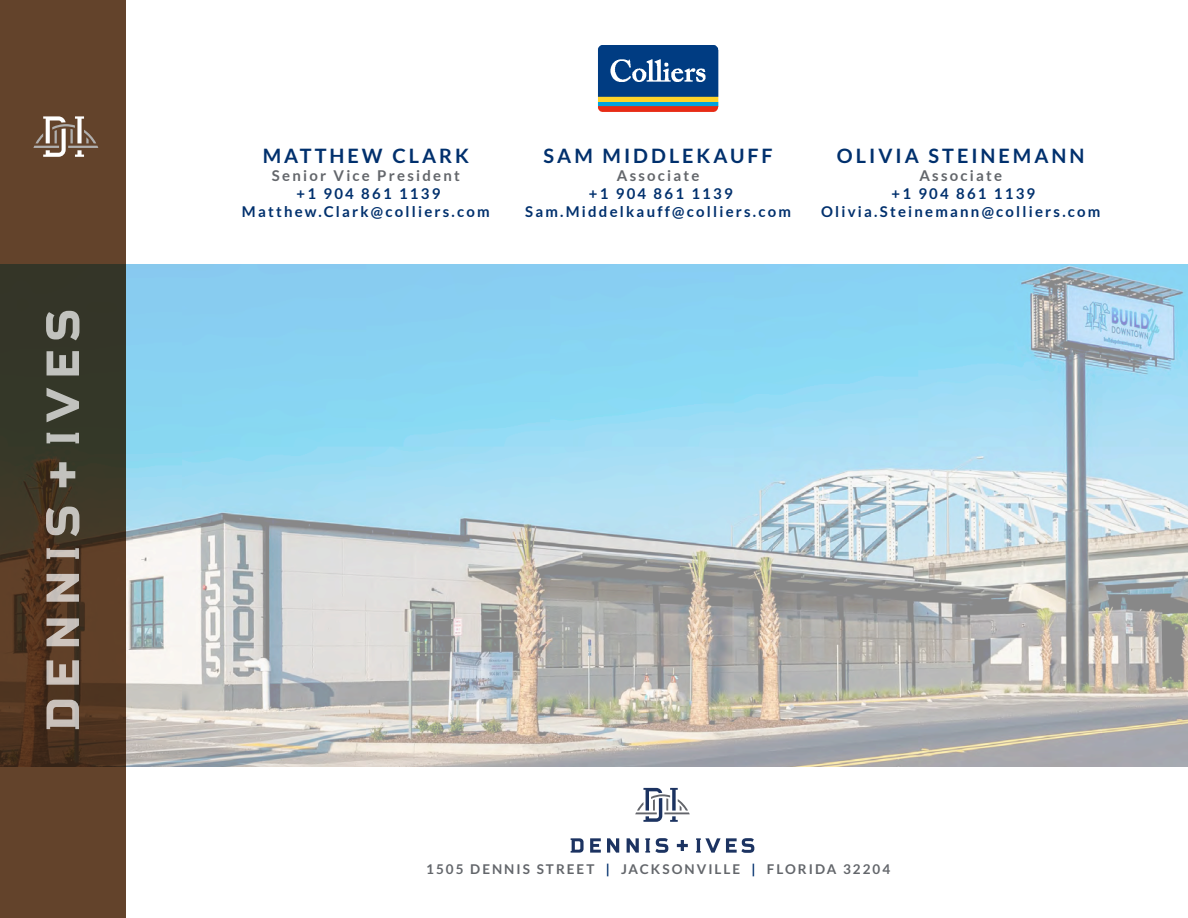
<style>
.page{position:relative;width:1188px;height:918px;background:#fff}
.page>*{position:absolute;margin:0;border:0;box-sizing:border-box;transform-origin:0 0}
.t1{font:700 19.95px "Lato";letter-spacing:.15em;color:#00306d}
.t2{font:700 14.85px/17.9px "Lato";letter-spacing:.15em;color:#00306d;text-align:center}
.t3{font:700 14.85px "Lato";letter-spacing:.15em;color:#63666b}
.t4{font:700 13.5px "Lato";letter-spacing:.15em;color:#63666b}
.s1{color:#00306d}
</style>
<div class="page">
<img style="left:125px;top:265px;width:1063px;height:502px">
<svg style="left:635px;top:788px;width:55px;height:34px"></svg>
<svg style="left:677px;top:840px;width:11px;height:11px"></svg>
<svg style="left:571px;top:838px;width:13px;height:15px"></svg>
<svg style="left:590px;top:838px;width:11px;height:15px"></svg>
<svg style="left:607px;top:838px;width:12px;height:15px"></svg>
<svg style="left:627px;top:838px;width:12px;height:15px"></svg>
<svg style="left:645px;top:838px;width:23px;height:15px"></svg>
<svg style="left:696px;top:838px;width:58px;height:15px"></svg>
<img style="left:598px;top:45px;width:121px;height:67px">
<svg style="left:0;top:0;width:125px;height:918px;background:#523c27"></svg>
<svg style="left:47px;top:388px;width:32px;height:34px"></svg>
<svg style="left:47px;top:351px;width:32px;height:24px"></svg>
<svg style="left:46px;top:311px;width:33px;height:29px"></svg>
<svg style="left:50px;top:462px;width:25px;height:25px"></svg>
<svg style="left:47px;top:700px;width:32px;height:29px"></svg>
<svg style="left:47px;top:660px;width:32px;height:25px"></svg>
<svg style="left:47px;top:618px;width:32px;height:28px"></svg>
<svg style="left:47px;top:574px;width:32px;height:28px"></svg>
<svg style="left:46px;top:507px;width:33px;height:29px"></svg>
<svg style="left:47px;top:548px;width:32px;height:11px"></svg>
<svg style="left:47px;top:433px;width:32px;height:10px"></svg>
<svg style="left:33px;top:116px;width:65px;height:41px;background:#8a7464"></svg>
<h1 class="t1" style="left:263px;top:144px;width:208px">MATTHEW CLARK</h1>
<p class="t3" style="left:272px;top:167px;width:189px">Senior Vice President</p>
<p class="t2" style="left:242px;top:184px;width:249px">+1 904 861 1139<br>Matthew.Clark@colliers.com</p>
<h1 class="t1" style="left:544px;top:144px;width:231px">SAM MIDDLEKAUFF</h1>
<p class="t3" style="left:617px;top:167px;width:84px">Associate</p>
<p class="t2" style="left:525px;top:184px;width:267px">+1 904 861 1139<br>Sam.Middelkauff@colliers.com</p>
<h1 class="t1" style="left:837px;top:144px;width:249px">OLIVIA STEINEMANN</h1>
<p class="t3" style="left:919px;top:167px;width:84px">Associate</p>
<p class="t2" style="left:821px;top:184px;width:281px">+1 904 861 1139<br>Olivia.Steinemann@colliers.com</p>
<p class="t4" style="left:426px;top:861px;width:466px">1505 DENNIS STREET <span class="s1">|</span> JACKSONVILLE <span class="s1">|</span> FLORIDA 32204</p>
</div>
